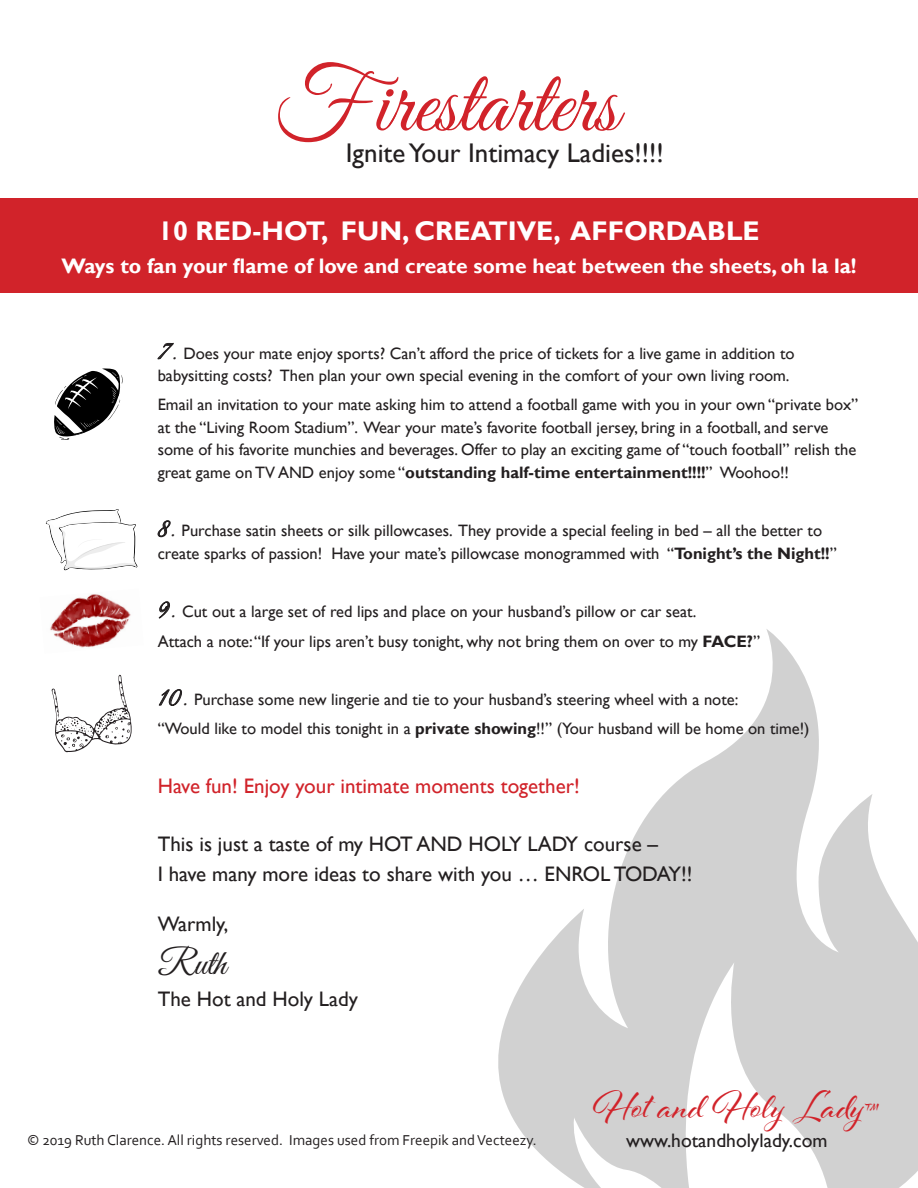
<style>
.page{position:relative;width:918px;height:1188px;background:#fff}
.page>*{position:absolute;margin:0;border:0;box-sizing:border-box;transform-origin:0 0}
.FamilyLife_Font{font:90px "Great Vibes";color:#d1232a}
.FamilyLife_Font-2{font:41.55px "Al Fresco";color:#d1232a}
.FamilyLife_Font-3{font:36px "Great Vibes";color:#231f20}
.FamilyLife_Font-4{font:700 27px "Gill Sans";color:#fff}
.FamilyLife_Font-5{font:27px "Gill Sans";color:#231f20}
.FamilyLife_Font-6{font:21px "Gill Sans";color:#231f20}
.FamilyLife_Font-7{font:700 21px "Gill Sans";color:#fff}
.FamilyLife_Font-8{font:21px "Gill Sans";color:#d1232a}
.FamilyLife_Font-9{font:19.5px "Gill Sans";color:#231f20}
.FamilyLife_Font-10{font:16.5px/22.5px "Gill Sans";color:#231f20}
.FamilyLife_Font-11{font:15px "Corbel";color:#231f20}
.s1{font-family:"Great Vibes";font-size:27px}
.s2{font-weight:700}
.s3{font-size:24.9px}
</style>
<div class="page">
<svg style="left:498px;top:629px;width:420px;height:559px"></svg>
<svg style="left:157px;top:343px;width:17px;height:17px"></svg>
<svg style="left:157px;top:520px;width:14px;height:18px"></svg>
<svg style="left:158px;top:601px;width:12px;height:18px"></svg>
<svg style="left:159px;top:689px;width:23px;height:17px"></svg>
<svg style="left:54px;top:368px;width:69px;height:72px"></svg>
<img style="left:50px;top:594px;width:81px;height:54px">
<svg style="left:46px;top:509px;width:92px;height:61px"></svg>
<svg style="left:52px;top:675px;width:80px;height:78px"></svg>
<div style="left:0;top:199px;width:918px;height:94px;background:#d1232a"></div>
<p class="FamilyLife_Font" style="left:274px;top:54px;width:346px">Firestarters</p>
<p class="FamilyLife_Font-5" style="left:346px;top:137px;width:319px">Ignite Your Intimacy Ladies!!!!</p>
<p class="FamilyLife_Font-4" style="left:158px;top:215px;width:603px">10 RED-HOT, FUN, CREATIVE, AFFORDABLE</p>
<p class="FamilyLife_Font-7" style="left:61px;top:254px;width:797px">Ways to fan your flame of love and create some heat between the sheets, oh la la!</p>
<p class="FamilyLife_Font-10" style="left:158px;top:342px;width:638px"><span class="s1">7.</span> Does your mate enjoy sports? Can’t afford the price of tickets for a live game in addition to babysitting costs? Then plan your own special evening in the comfort of your own living room.</p>
<p class="FamilyLife_Font-10" style="left:158px;top:394px;width:702px">Email an invitation to your mate asking him to attend a football game with you in your own “private box” at the “Living Room Stadium”. Wear your mate’s favorite football jersey, bring in a football, and serve some of his favorite munchies and beverages. Offer to play an exciting game of “touch football” relish the great game on TV AND enjoy some “<span class="s2">outstanding half-time entertainment!!!!</span>” Woohoo!!</p>
<p class="FamilyLife_Font-10" style="left:158px;top:520px;width:681px"><span class="s1">8.</span> Purchase satin sheets or silk pillowcases. They provide a special feeling in bed – all the better to create sparks of passion! Have your mate’s pillowcase monogrammed with “<span class="s2">Tonight’s the Night!!</span>”</p>
<p class="FamilyLife_Font-10" style="left:158px;top:601px;width:540px"><span class="s1">9.</span> Cut out a large set of red lips and place on your husband’s pillow or car seat.</p>
<p class="FamilyLife_Font-10" style="left:158px;top:630px;width:604px">Attach a note: “If your lips aren’t busy tonight, why not bring them on over to my <span class="s2">FACE?</span>”</p>
<p class="FamilyLife_Font-10" style="left:158px;top:689px;width:582px"><span class="s1">10.</span> Purchase some new lingerie and tie to your husband’s steering wheel with a note:</p>
<p class="FamilyLife_Font-10" style="left:158px;top:718px;width:653px">“Would like to model this tonight in a <span class="s2">private showing</span>!!” (Your husband will be home on time!)</p>
<p class="FamilyLife_Font-8" style="left:158px;top:774px;width:424px">Have fun! Enjoy your intimate moments together!</p>
<p class="FamilyLife_Font-6" style="left:158px;top:832px;width:502px">This is just a taste of my HOT AND HOLY LADY course –</p>
<p class="FamilyLife_Font-6" style="left:158px;top:861px;width:536px">I have many more ideas to share with you … ENROL TODAY!!</p>
<p class="FamilyLife_Font-6" style="left:158px;top:912px;width:72px">Warmly,</p>
<p class="FamilyLife_Font-3" style="left:158px;top:944px;width:70px">Ruth</p>
<p class="FamilyLife_Font-6" style="left:158px;top:987px;width:202px">The Hot and Holy Lady</p>
<p class="FamilyLife_Font-11" style="left:27px;top:1131px;width:511px">© 2019 Ruth Clarence. All rights reserved. Images used from Freepik and Vecteezy.</p>
<p class="FamilyLife_Font-2" style="left:593px;top:1079px;width:288px">Hot and Holy Lady<span class="s3">™</span></p>
<p class="FamilyLife_Font-9" style="left:626px;top:1130px;width:203px">www.hotandholylady.com</p>
</div>
